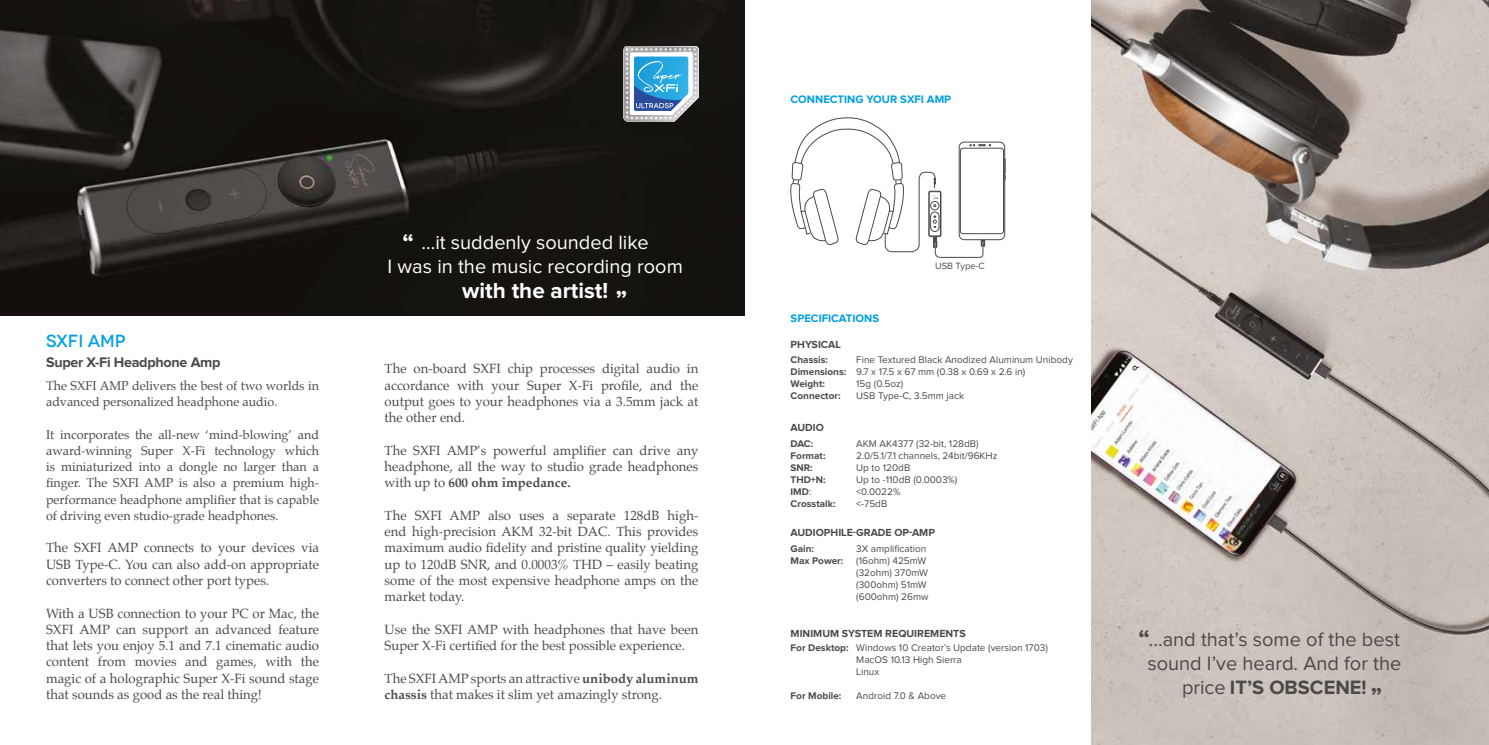
<style>
.page{position:relative;width:1489px;height:745px;background:#fff}
.page>*{position:absolute;margin:0;border:0;box-sizing:border-box;transform-origin:0 0}
.t1{font:700 25px "Proxima Nova";color:#fff}
.t2{font:700 25px "Proxima Nova";color:#4a4a49}
.t3{font:700 22.5px "Proxima Nova";color:#fff}
.t4{font:20px/24px "Proxima Nova";color:#4a4a49;text-align:center}
.t5{font:20px/24px "Proxima Nova";color:#fff;text-align:center}
.t6{font:500 17.5px "Novecentowide";color:#009fe3}
.t7{font:700 14.38px "Proxima Nova";letter-spacing:-.02em;color:#4a4a49}
.t8{font:13.12px/16.2px "Palatino";color:#4a4a49;text-align:justify}
.t9{font:12.5px/16.2px "Palatino";color:#4a4a49}
.t10{font:700 11.25px "Proxima Nova";color:#009fe3}
.t11{font:700 10.62px "Proxima Nova";color:#4a4a49}
.t12{font:10px/12px "Proxima Nova";color:#4a4a49}
.t13{font:700 10px/12px "Proxima Nova";color:#4a4a49}
.t14{font:9.38px "Proxima Nova";color:#4a4a49}
.s1{font-weight:700}
.s2{font-weight:400}
</style>
<div class="page">
<img style="left:0;top:0;width:744px;height:315px">
<img style="left:1091px;top:0;width:397px;height:744px">
<svg style="left:790px;top:117px;width:215px;height:141px"></svg>
<svg style="left:623px;top:46px;width:75px;height:75px"></svg>
<h3 class="t6" style="left:46px;top:330px;width:81px">SXFI AMP</h3>
<p class="t7" style="left:46px;top:355px;width:176px">Super X-Fi Headphone Amp</p>
<p class="t9" style="left:46px;top:377px;width:274px">The SXFI AMP delivers the best of two worlds in advanced personalized headphone audio.</p>
<p class="t9" style="left:46px;top:426px;width:274px;text-align:justify">It incorporates the all-new ‘mind-blowing’ and award-winning Super X-Fi technology which is miniaturized into a dongle no larger than a finger. The SXFI AMP is also a premium high&shy;performance headphone amplifier that is capable of driving even studio-grade headphones.</p>
<p class="t8" style="left:46px;top:539px;width:274px">The SXFI AMP connects to your devices via USB Type-C. You can also add-on appropriate converters to connect other port types.</p>
<p class="t8" style="left:46px;top:604px;width:274px">With a USB connection to your PC or Mac, the SXFI AMP can support an advanced feature that lets you enjoy 5.1 and 7.1 cinematic audio content from movies and games, with the magic of a holographic Super X-Fi sound stage that sounds as good as the real thing!</p>
<h1 class="t1" style="left:402px;top:231px;width:13px">“</h1>
<h3 class="t5" style="left:387px;top:231px;width:297px">...it suddenly sounded like<br>I was in the music recording room</h3>
<h2 class="t3" style="left:462px;top:280px;width:148px">with the artist!</h2>
<h1 class="t1" style="left:627px;top:301px;width:13px;rotate:-180deg">“</h1>
<p class="t8" style="left:384px;top:360px;width:315px">The on-board SXFI chip processes digital audio in accordance with your Super X-Fi profile, and the output goes to your headphones via a 3.5mm jack at the other end.</p>
<p class="t8" style="left:384px;top:442px;width:315px">The SXFI AMP’s powerful amplifier can drive any headphone, all the way to studio grade headphones with up to <span class="s1">600 ohm impedance.</span></p>
<p class="t8" style="left:384px;top:507px;width:315px">The SXFI AMP also uses a separate 128dB high&shy;end high-precision AKM 32-bit DAC. This provides maximum audio fidelity and pristine quality yielding up to 120dB SNR, and 0.0003% THD – easily beating some of the most expensive headphone amps on the market today.</p>
<p class="t8" style="left:384px;top:620px;width:315px">Use the SXFI AMP with headphones that have been<br>Super X-Fi certified for the best possible experience.</p>
<p class="t8" style="left:384px;top:669px;width:315px">The SXFI AMP sports an attractive <span class="s1">unibody aluminum chassis</span> that makes it slim yet amazingly strong.</p>
<p class="t10" style="left:790px;top:94px;width:25px">Connec</p>
<p class="t10" style="left:837px;top:94px;width:115px">ting your SXFI AMP</p>
<p class="t10" style="left:790px;top:313px;width:14px">Specifica</p>
<p class="t10" style="left:845px;top:313px;width:27px">tions</p>
<p class="t11" style="left:790px;top:339px;width:52px">PHYSICAL</p>
<p class="t14" style="left:935px;top:261px;width:51px">USB Type-C</p>
<p class="t13" style="left:790px;top:354px;width:57px">Chassis:<br>Dimensions:<br>Weight:<br>Connector:</p>
<p class="t12" style="left:856px;top:354px;width:218px">Fine Textured Black Anodized Aluminum Unibody<br>9.7 x 17.5 x 67 mm (0.38 x 0.69 x 2.6 in)<br>15g (0.5oz)<br>USB Type-C, 3.5mm jack</p>
<p class="t11" style="left:790px;top:423px;width:34px">AUDIO</p>
<p class="t13" style="left:790px;top:438px;width:46px">DAC:<br>Format:<br>SNR:<br>THD+N:<br>IMD<span class="s2">:<br></span>Crosstalk:</p>
<p class="t12" style="left:856px;top:438px;width:143px">AKM AK4377 (32-bit, 128dB)<br>2.0/5.1/7.1 channels, 24bit/96KHz<br>Up to 120dB<br>Up to -110dB (0.0003%) &lt;0.0022%<br>&lt;-75dB</p>
<p class="t11" style="left:790px;top:527px;width:146px">AUDIOPHILE-GRADE OP-AMP</p>
<p class="t13" style="left:790px;top:542px;width:54px">Gain:<br>Max Power:</p>
<p class="t12" style="left:856px;top:542px;width:74px">3X amplification (16ohm) 425mW (32ohm) 370mW (300ohm) 51mW (600ohm) 26mw</p>
<p class="t11" style="left:790px;top:627px;width:16px">Minim</p>
<p class="t11" style="left:822px;top:627px;width:145px">um SYSTEM REQUIREMENTS</p>
<p class="t13" style="left:790px;top:641px;width:59px">For Desktop:</p>
<p class="t13" style="left:790px;top:689px;width:52px">For Mobile:</p>
<p class="t12" style="left:856px;top:641px;width:193px">Windows 10 Creator’s Update (version 1703)<br>MacOS 10.13 High Sierra<br>Linux</p>
<p class="t12" style="left:856px;top:689px;width:91px">Android 7.0 &amp; Above</p>
<h1 class="t2" style="left:1138px;top:627px;width:13px">“</h1>
<h3 class="t4" style="left:1147px;top:627px;width:255px">...and that’s some of the best sound I’ve heard. And for the price <span class="s1">IT’S OBSCENE!</span></h3>
<h1 class="t2" style="left:1381px;top:697px;width:13px;rotate:-180deg">“</h1>
</div>
